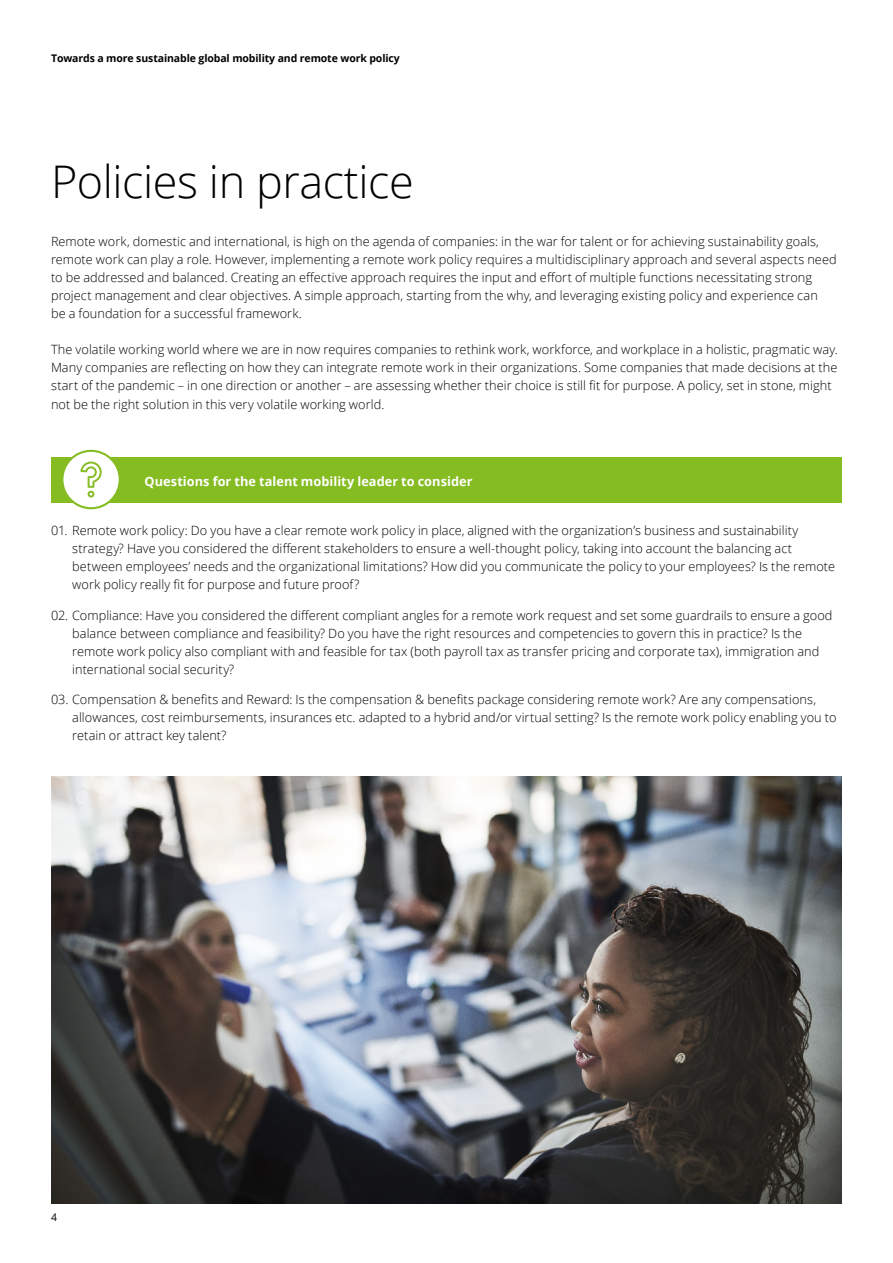
<style>
.page{position:relative;width:893px;height:1263px;background:#fff}
.page>*{position:absolute;margin:0;border:0;box-sizing:border-box;transform-origin:0 0}
.t1{font:300 45px "Open Sans";letter-spacing:-.01em;color:#000}
.t2{font:300 12.75px/18px "Open Sans";letter-spacing:.005em;color:#000}
.t3{font:700 12.75px "Open Sans";letter-spacing:.005em;color:#fff}
.t4{font:700 10.5px "Open Sans";letter-spacing:-.01em;color:#000}
.t5{font:10.5px "Open Sans";color:#000}
</style>
<div class="page">
<div style="left:51px;top:457px;width:791px;height:45px;background:#85bc22"></div>
<div style="left:61px;top:450px;width:60px;height:59px;background:#85bc22;border-radius:50%"></div>
<svg style="left:63px;top:452px;width:56px;height:55px"></svg>
<img style="left:51px;top:776px;width:791px;height:427px">
<p class="t4" style="left:51px;top:51px;width:350px">Towards a more sustainable global mobility and remote work policy</p>
<h1 class="t1" style="left:51px;top:151px;width:364px">Policies in practice</h1>
<p class="t2" style="left:51px;top:232px;width:787px">Remote work, domestic and international, is high on the agenda of companies: in the war for talent or for achieving sustainability goals, remote work can play a role. However, implementing a remote work policy requires a multidisciplinary approach and several aspects need to be addressed and balanced. Creating an effective approach requires the input and effort of multiple functions necessitating strong project management and clear objectives. A simple approach, starting from the why, and leveraging existing policy and experience can<br>be a foundation for a successful framework.</p>
<p class="t2" style="left:51px;top:340px;width:788px">The volatile working world where we are in now requires companies to rethink work, workforce, and workplace in a holistic, pragmatic way.<br>Many companies are reflecting on how they can integrate remote work in their organizations. Some companies that made decisions at the start of the pandemic – in one direction or another – are assessing whether their choice is still fit for purpose. A policy, set in stone, might not be the right solution in this very volatile working world.</p>
<p class="t3" style="left:145px;top:473px;width:329px">Questions for the talent mobility leader to consider</p>
<p class="t2" style="left:72px;top:521px;width:764px;text-indent:-21px">01. Remote work policy: Do you have a clear remote work policy in place, aligned with the organization’s business and sustainability strategy? Have you considered the different stakeholders to ensure a well-thought policy, taking into account the balancing act between employees’ needs and the organizational limitations? How did you communicate the policy to your employees? Is the remote work policy really fit for purpose and future proof?</p>
<p class="t2" style="left:72px;top:606px;width:762px;text-indent:-21px">02. Compliance: Have you considered the different compliant angles for a remote work request and set some guardrails to ensure a good balance between compliance and feasibility? Do you have the right resources and competencies to govern this in practice? Is the remote work policy also compliant with and feasible for tax (both payroll tax as transfer pricing and corporate tax), immigration and international social security?</p>
<p class="t2" style="left:72px;top:690px;width:766px;text-indent:-21px">03. Compensation &amp; benefits and Reward: Is the compensation &amp; benefits package considering remote work? Are any compensations, allowances, cost reimbursements, insurances etc. adapted to a hybrid and/or virtual setting? Is the remote work policy enabling you to retain or attract key talent?</p>
<p class="t5" style="left:51px;top:1210px;width:8px">4</p>
</div>
